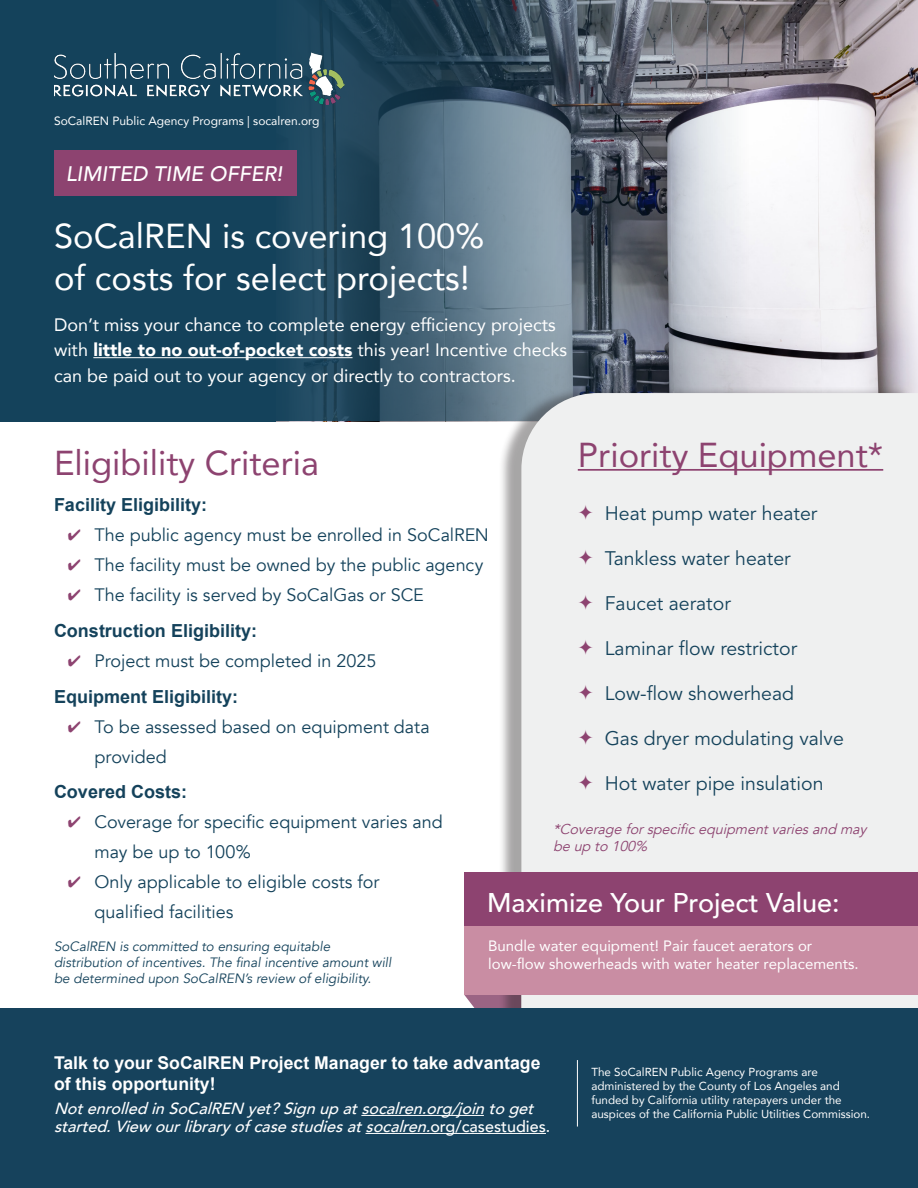
<style>
.page{position:relative;width:918px;height:1188px;background:#fff}
.page>*{position:absolute;margin:0;border:0;box-sizing:border-box;transform-origin:0 0}
.t1{font:34.5px/41.4px "Avenir";color:#fff}
.t2{font:34.5px "Avenir";color:#8d4370}
.t3{font:500 27px "Avenir";color:#fff}
.t4{font:italic 500 21px "Avenir";color:#fff}
.Paragraph_Style_2{font:19.5px "Avenir LT Std";color:#14425b}
.Paragraph_Style_1{font:18px/30px "Avenir";color:#14425b}
.t5{font:18px/25.5px "Avenir";color:#fff}
.t6{font:700 18px "Arial";color:#14425b}
.t7{font:700 17.7px/21px "Arial";color:#fff}
.t8{font:italic 500 16.2px/18px "Avenir";color:#fff}
.t9{font:15px "Avenir";color:#fff}
.t10{font:italic 14.25px/17.1px "Avenir";color:#8d4370}
.t11{font:italic 13.5px/16.2px "Avenir";color:#14425b}
.t12{font:12px "Avenir";color:#fff}
.t13{font:11.7px/14px "Avenir";color:#fff}
.s1{font-weight:900}
.s2{font-family:"DejaVu Sans Condensed";font-size:21px;color:#8d4370}
.s3{font-style:normal}
</style>
<div class="page">
<img style="left:864px;top:0;width:54px;height:393px">
<div style="left:0;top:0;width:275px;height:422px;background:#14425b"></div>
<svg style="left:464px;top:995px;width:34px;height:14px"></svg>
<svg style="left:221px;top:0;width:643px;height:422px"></svg>
<img style="left:54px;top:52px;width:291px;height:52px">
<div style="left:498px;top:386px;width:413px;height:792px;background:#231f20;opacity:.4"></div>
<div style="left:521px;top:393px;width:397px;height:616px;background:#eff0f0"></div>
<div style="left:54px;top:150px;width:243px;height:46px;background:#8d4370"></div>
<div style="left:0;top:1009px;width:918px;height:179px;background:#16425c"></div>
<hr style="left:93px;top:357px;width:260px;height:1px;background:#fff">
<hr style="left:361px;top:1115px;width:123px;height:1px;background:#fff">
<hr style="left:366px;top:1133px;width:180px;height:1px;background:#fff">
<hr style="left:577px;top:1060px;width:1px;height:67px;background:#fff">
<hr style="left:578px;top:469px;width:305px;height:2px;background:#8d4370">
<div style="left:464px;top:873px;width:454px;height:54px;background:#8d4370"></div>
<div style="left:464px;top:927px;width:454px;height:68px;background:#c98da3"></div>
<p class="t12" style="left:54px;top:111px;width:267px">SoCalREN Public Agency Programs | socalren.org</p>
<p class="t4" style="left:66px;top:161px;width:218px">LIMITED TIME OFFER!</p>
<p class="t1" style="left:54px;top:214px;width:432px">SoCalREN is covering 100% of costs for select projects!</p>
<p class="t5" style="left:54px;top:311px;width:515px">Don’t miss your chance to complete energy efficiency projects with <span class="s1">little to no out-of-pocket costs</span> this year! Incentive checks can be paid out to your agency or directly to contractors.</p>
<p class="t2" style="left:578px;top:428px;width:307px">Priority Equipment*</p>
<p class="Paragraph_Style_2" style="left:578px;top:502px;width:241px"><span class="s2">✦</span> Heat pump water heater</p>
<p class="Paragraph_Style_2" style="left:578px;top:547px;width:214px"><span class="s2">✦</span> Tankless water heater</p>
<p class="Paragraph_Style_2" style="left:578px;top:592px;width:155px"><span class="s2">✦</span> Faucet aerator</p>
<p class="Paragraph_Style_2" style="left:578px;top:637px;width:221px"><span class="s2">✦</span> Laminar flow restrictor</p>
<p class="Paragraph_Style_2" style="left:578px;top:682px;width:218px"><span class="s2">✦</span> Low-flow showerhead</p>
<p class="Paragraph_Style_2" style="left:578px;top:727px;width:268px"><span class="s2">✦</span> Gas dryer modulating valve</p>
<p class="Paragraph_Style_2" style="left:578px;top:772px;width:247px"><span class="s2">✦</span> Hot water pipe insulation</p>
<p class="t2" style="left:54px;top:435px;width:267px">Eligibility Criteria</p>
<p class="t6" style="left:54px;top:493px;width:155px">Facility Eligibility:</p>
<p class="Paragraph_Style_1" style="left:94px;top:520px;width:396px">The public agency must be enrolled in SoCalREN</p>
<p class="Paragraph_Style_1" style="left:94px;top:550px;width:390px">The facility must be owned by the public agency</p>
<p class="Paragraph_Style_1" style="left:94px;top:580px;width:331px">The facility is served by SoCalGas or SCE</p>
<p class="t6" style="left:54px;top:619px;width:205px">Construction Eligibility:</p>
<p class="Paragraph_Style_1" style="left:94px;top:646px;width:284px">Project must be completed in 2025</p>
<p class="t6" style="left:54px;top:685px;width:186px">Equipment Eligibility:</p>
<p class="Paragraph_Style_1" style="left:94px;top:712px;width:337px">To be assessed based on equipment data provided</p>
<p class="t6" style="left:54px;top:779px;width:135px">Covered Costs:</p>
<p class="Paragraph_Style_1" style="left:94px;top:807px;width:350px">Coverage for specific equipment varies and may be up to 100%</p>
<p class="Paragraph_Style_1" style="left:94px;top:867px;width:286px">Only applicable to eligible costs for qualified facilities</p>
<p class="t10" style="left:553px;top:821px;width:319px">*Coverage forspecificequipmentvariesand may be up to 100%</p>
<p class="t3" style="left:487px;top:879px;width:354px">Maximize Your Project Value:</p>
<p class="t9" style="left:488px;top:934px;width:326px">Bundle water equipment! Pair faucet aerators or</p>
<p class="t9" style="left:488px;top:952px;width:372px">low-flow showerheads with water heater replacements.</p>
<p class="t11" style="left:54px;top:938px;width:339px">SoCalREN is committed to ensuring equitable distribution of incentives. The final incentive amount will be determined upon SoCalREN’s review of eligibility.</p>
<p class="t7" style="left:54px;top:1053px;width:488px">Talk to your SoCalREN Project Manager to take advantage of this opportunity!</p>
<p class="t8" style="left:54px;top:1099px;width:498px">NotenrolledinSoCalRENyet?Signupatsocalren.org/jointoget started.Viewourlibraryofcasestudiesatsocalren.<span class="s3">o r g / c a s e s t u d i e s .</span></p>
<p class="t13" style="left:591px;top:1064px;width:280px">The SoCalREN Public Agency Programs are administered by the County of Los Angeles and funded by California utility ratepayers under the auspices of the California Public Utilities Commission.</p>
</div>
